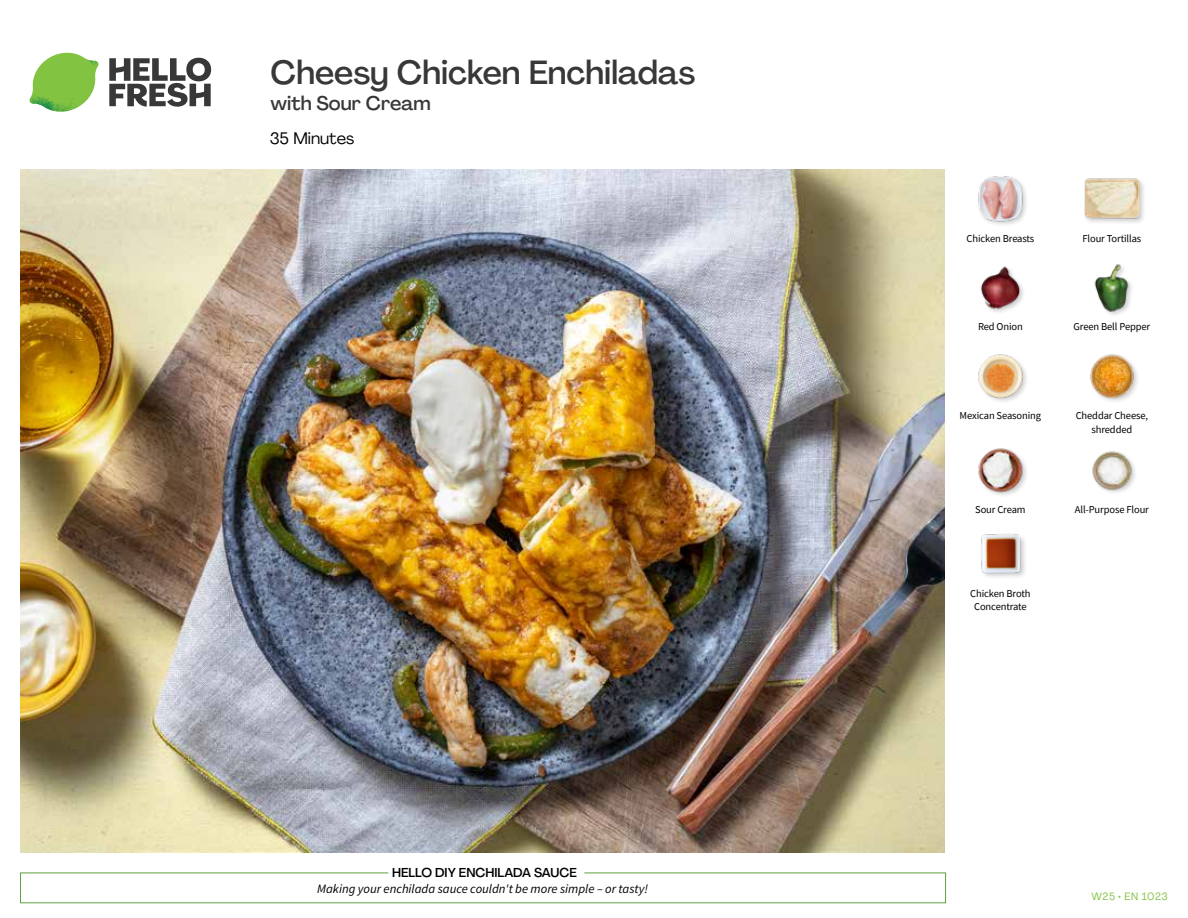
<style>
.page{position:relative;width:1188px;height:918px;background:#fff}
.page>*{position:absolute;margin:0;border:0;box-sizing:border-box;transform-origin:0 0}
.t1{font:500 33px "Agrandir";color:#383839}
.t2{font:500 19.5px "Agrandir";color:#383839}
.t3{font:16.5px "Agrandir";color:#000}
.t4{font:italic 12.75px "Source Sans Pro";color:#000}
.t5{font:500 12.75px "Agrandir";color:#000}
.t6{font:10.5px/13.5px "Source Sans Pro";letter-spacing:-.01em;color:#000;text-align:center}
.t7{font:10.5px "Agrandir";letter-spacing:.05em;color:#82c341}
</style>
<div class="page">
<svg style="left:109px;top:57px;width:102px;height:50px"></svg>
<svg style="left:34px;top:53px;width:62px;height:40px"></svg>
<img style="left:67px;top:53px;width:32px;height:26px">
<img style="left:33px;top:75px;width:59px;height:11px">
<img style="left:29px;top:79px;width:61px;height:33px">
<img style="left:65px;top:86px;width:27px;height:25px">
<div style="left:20px;top:873px;width:926px;height:30px;border:1px solid #609f43"></div>
<div style="left:388px;top:865px;width:196px;height:15px;background:#fff"></div>
<img style="left:21px;top:170px;width:924px;height:682px">
<img style="left:981px;top:534px;width:44px;height:43px">
<img style="left:1092px;top:451px;width:43px;height:42px">
<img style="left:978px;top:448px;width:49px;height:48px">
<img style="left:1090px;top:354px;width:48px;height:47px">
<img style="left:978px;top:354px;width:49px;height:48px">
<img style="left:1094px;top:264px;width:38px;height:51px">
<img style="left:980px;top:266px;width:43px;height:46px">
<div style="left:1083px;top:178px;width:63px;height:47px;background:#000;opacity:.2"></div>
<img style="left:1084px;top:178px;width:56px;height:47px">
<img style="left:978px;top:176px;width:48px;height:49px">
<h1 class="t1" style="left:271px;top:52px;width:426px">Cheesy Chicken Enchiladas</h1>
<h2 class="t2" style="left:271px;top:91px;width:162px">with Sour Cream</h2>
<h3 class="t3" style="left:270px;top:128px;width:86px">35 Minutes</h3>
<p class="t5" style="left:392px;top:864px;width:186px">HELLO DIY ENCHILADA SAUCE</p>
<p class="t4" style="left:317px;top:881px;width:332px">Making your enchilada sauce couldn't be more simple – or tasty!</p>
<p class="t6" style="left:967px;top:231px;width:69px">Chicken Breasts</p>
<p class="t6" style="left:1082px;top:231px;width:60px">Flour Tortillas</p>
<p class="t6" style="left:978px;top:320px;width:46px">Red Onion</p>
<p class="t6" style="left:1074px;top:320px;width:78px">Green Bell Pepper</p>
<p class="t6" style="left:960px;top:409px;width:83px">Mexican Seasoning</p>
<p class="t6" style="left:1076px;top:409px;width:74px">Cheddar Cheese, shredded</p>
<p class="t6" style="left:975px;top:503px;width:52px">Sour Cream</p>
<p class="t6" style="left:1075px;top:503px;width:76px">All-Purpose Flour</p>
<p class="t6" style="left:970px;top:586px;width:62px">Chicken Broth<br>Concentrate</p>
<p class="t7" style="left:1092px;top:890px;width:78px">W25 • EN 1023</p>
</div>
